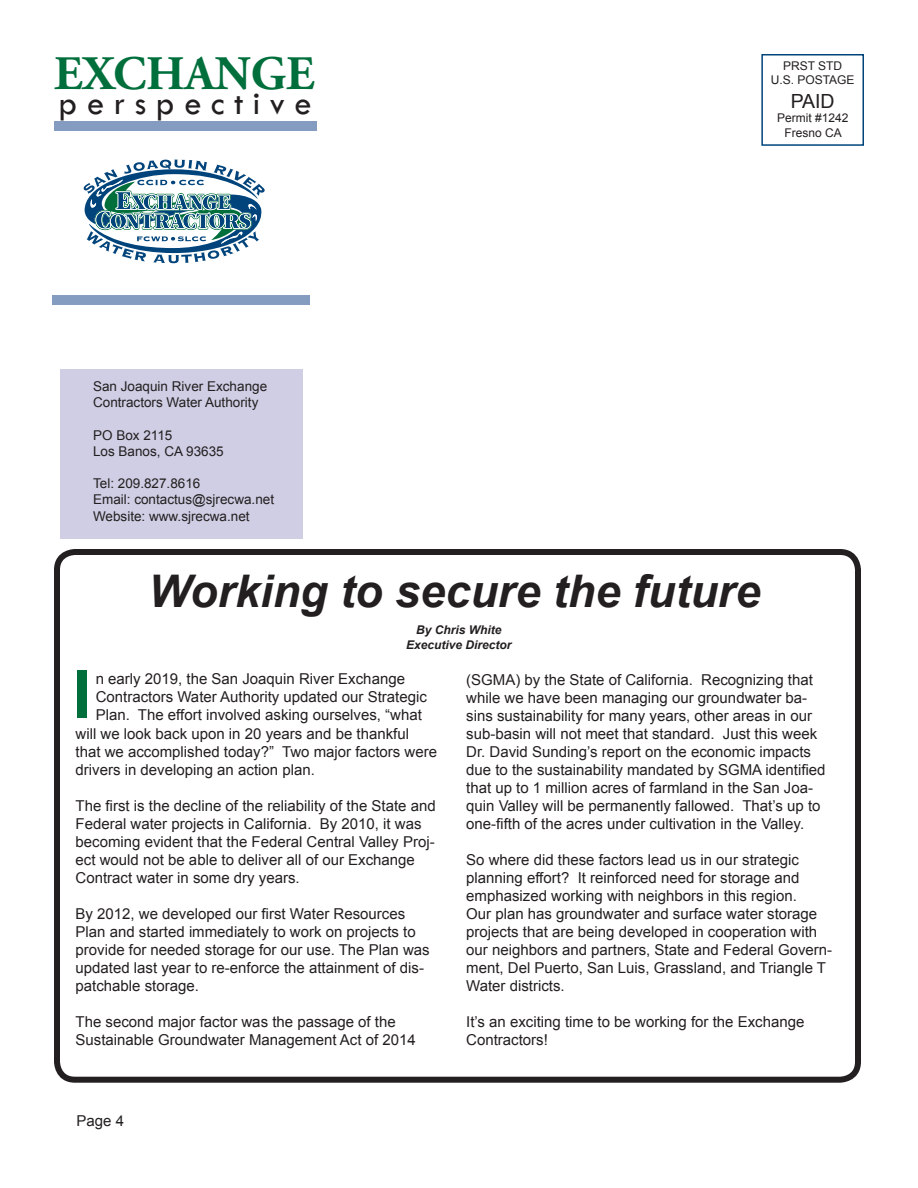
<style>
.page{position:relative;width:918px;height:1188px;background:#fff}
.page>*{position:absolute;margin:0;border:0;box-sizing:border-box;transform-origin:0 0}
.t1{font:700 66px "Arial";color:#006f3c}
.t2{font:700 48px "Adobe Garamond Pro";color:#006f3c}
.t3{font:italic 700 45px "Arial";color:#231f20}
.t4{font:500 34.5px "Tw Cen";color:#231f20}
.t5{font:19.5px "Arial";color:#231f20}
.t6{font:15px/18px "Arial";color:#231f20}
.t7{font:13.5px/16.2px "Arial";color:#231f20}
.t8{font:12px/14.4px "Arial";color:#231f20;text-align:center}
.t9{font:italic 700 12px/14.4px "Arial";color:#231f20;text-align:center}
</style>
<div class="page">
<div style="left:54px;top:549px;width:807px;height:534px;border:6px solid #231f20;border-radius:18px"></div>
<div style="left:60px;top:369px;width:243px;height:169px;background:#cfcee4"></div>
<div style="left:54px;top:121px;width:262px;height:9px;background:#849cc0"></div>
<div style="left:52px;top:296px;width:258px;height:9px;background:#849cc0"></div>
<svg style="left:84px;top:160px;width:181px;height:103px"></svg>
<div style="left:761px;top:54px;width:103px;height:92px;border:2px solid #00447b"></div>
<h2 class="t2" style="left:54px;top:46px;width:262px">EXCHANGE</h2>
<h3 class="t4" style="left:58px;top:82px;width:255px">p e r s p e c t i v e</h3>
<p class="t8" style="left:771px;top:59px;width:85px">PRST STD<br>U.S. POSTAGE</p>
<h3 class="t5" style="left:791px;top:88px;width:46px">PAID</h3>
<p class="t8" style="left:777px;top:111px;width:73px">Permit #1242<br>Fresno CA</p>
<p class="t7" style="left:93px;top:378px;width:176px">San Joaquin River Exchange<br>Contractors Water Authority</p>
<p class="t7" style="left:93px;top:427px;width:132px">PO Box 2115<br>Los Banos, CA 93635</p>
<p class="t7" style="left:93px;top:476px;width:183px">Tel: 209.827.8616<br>Email: contactus@sjrecwa.net<br>Website: www.sjrecwa.net</p>
<h3 class="t3" style="left:149px;top:562px;width:613px">Working to secure the future</h3>
<p class="t9" style="left:406px;top:623px;width:107px">By Chris White<br>Executive Director</p>
<h1 class="t1" style="left:72px;top:651px;width:20px">I</h1>
<p class="t6" style="left:96px;top:669px;width:333px">n early 2019, the San Joaquin River Exchange<br>Contractors Water Authority updated our Strategic<br>Plan. The effort involved asking ourselves, “what</p>
<p class="t6" style="left:76px;top:725px;width:363px">will we look back upon in 20 years and be thankful that we accomplished today?” Two major factors were drivers in developing an action plan.</p>
<p class="t6" style="left:76px;top:797px;width:362px">The first is the decline of the reliability of the State and Federal water projects in California. By 2010, it was becoming evident that the Federal Central Valley Proj&shy;ect would not be able to deliver all of our Exchange Contract water in some dry years.</p>
<p class="t6" style="left:76px;top:905px;width:356px">By 2012, we developed our first Water Resources Plan and started immediately to work on projects to provide for needed storage for our use. The Plan was updated last year to re-enforce the attainment of dis&shy;patchable storage.</p>
<p class="t6" style="left:76px;top:1013px;width:342px">The second major factor was the passage of the<br>Sustainable Groundwater Management Act of 2014</p>
<p class="t6" style="left:76px;top:1112px;width:49px">Page 4</p>
<p class="t6" style="left:466px;top:671px;width:361px">(SGMA) by the State of California. Recognizing that while we have been managing our groundwater ba&shy;sins sustainability for many years, other areas in our sub-basin will not meet that standard. Just this week Dr. David Sunding’s report on the economic impacts due to the sustainability mandated by SGMA identified that up to 1 million acres of farmland in the San Joa&shy;quin Valley will be permanently fallowed. That’s up to one-fifth of the acres under cultivation in the Valley.</p>
<p class="t6" style="left:466px;top:851px;width:368px">So where did these factors lead us in our strategic planning effort? It reinforced need for storage and emphasized working with neighbors in this region.<br>Our plan has groundwater and surface water storage projects that are being developed in cooperation with our neighbors and partners, State and Federal Govern&shy;ment, Del Puerto, San Luis, Grassland, and Triangle T Water districts.</p>
<p class="t6" style="left:466px;top:1013px;width:340px">It’s an exciting time to be working for the Exchange<br>Contractors!</p>
</div>
